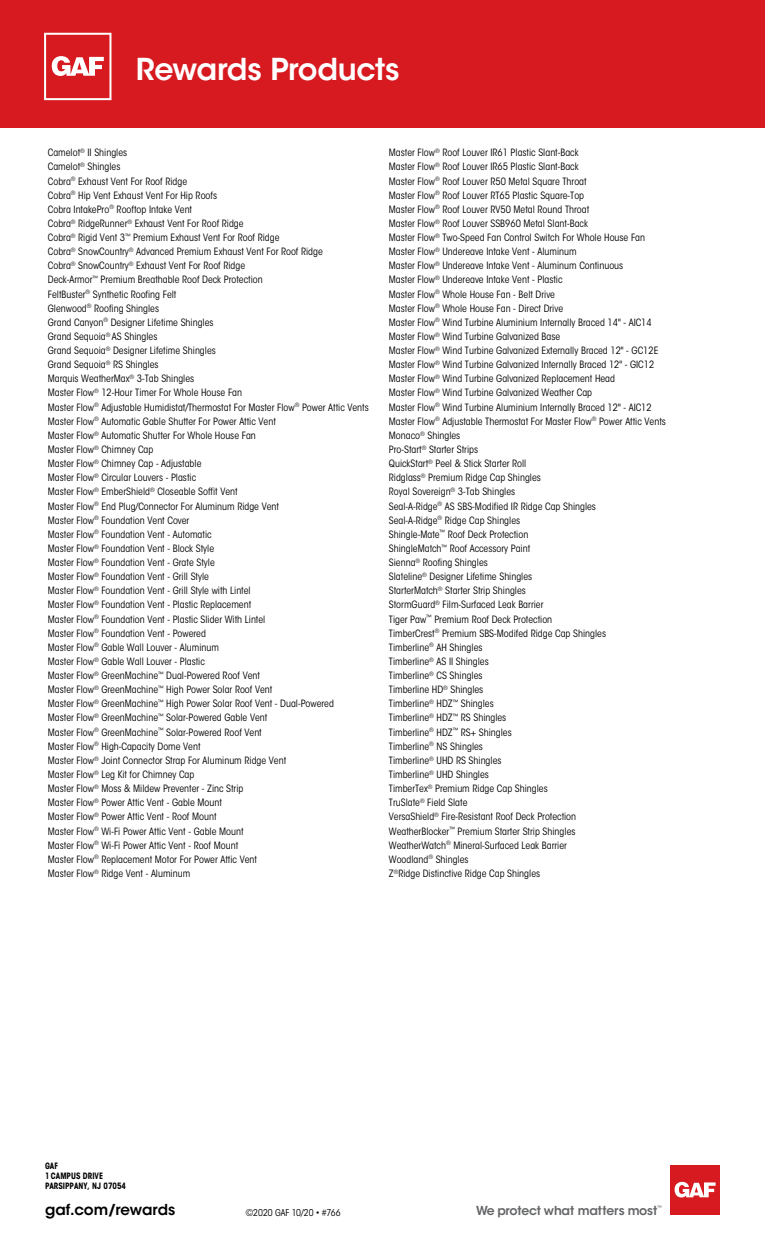
<style>
.page{position:relative;width:765px;height:1260px;background:#fff}
.page>*{position:absolute;margin:0;border:0;box-sizing:border-box;transform-origin:0 0}
.t1{font:600 30px "ITC Avant Garde Std";letter-spacing:-.015em;color:#fff}
.t2{font:600 15px "ITC Avant Garde Std";color:#000}
.t3{font:600 12.38px "ITC Avant Garde Std";letter-spacing:-.02em;color:#636466}
.t4{font:condensed 10px/14.1px "ITC Avant Garde Std";color:#000}
.t5{font:condensed 9.38px "ITC Avant Garde Std";letter-spacing:-.005em;color:#000}
.t6{font:700 condensed 8.62px/10.4px "ITC Avant Garde Std";color:#000;scale:.93 1}
.t7{font:500 4.75px "ITC Avant Garde Std";color:#636466}
</style>
<div class="page">
<div style="left:0;top:0;width:765px;height:128px;background:#d71920"></div>
<svg style="left:44px;top:33px;width:67px;height:67px"></svg>
<div style="left:670px;top:1165px;width:50px;height:50px;background:#d71920"></div>
<svg style="left:675px;top:1182px;width:41px;height:16px"></svg>
<h1 class="t1" style="left:136px;top:50px;width:265px">Rewards Products</h1>
<p class="t4" style="left:48px;top:146px;width:322px">Camelot<sup>®</sup> II Shingles<br>Camelot<sup>®</sup> Shingles<br>Cobra<sup>®</sup> Exhaust Vent For Roof Ridge<br>Cobra<sup>®</sup> Hip Vent Exhaust Vent For Hip Roofs<br>Cobra IntakePro<sup>®</sup> Rooftop Intake Vent<br>Cobra<sup>®</sup> RidgeRunner<sup>®</sup> Exhaust Vent For Roof Ridge<br>Cobra<sup>®</sup> Rigid Vent 3<sup>™</sup> Premium Exhaust Vent For Roof Ridge<br>Cobra<sup>®</sup> SnowCountry<sup>®</sup> Advanced Premium Exhaust Vent For Roof Ridge<br>Cobra<sup>®</sup> SnowCountry<sup>®</sup> Exhaust Vent For Roof Ridge<br>Deck-Armor<sup>™</sup> Premium Breathable Roof Deck Protection<br>FeltBuster<sup>®</sup> Synthetic Roofing Felt<br>Glenwood<sup>®</sup> Roofing Shingles<br>Grand Canyon<sup>®</sup> Designer Lifetime Shingles<br>Grand Sequoia<sup>®</sup> AS Shingles<br>Grand Sequoia<sup>®</sup> Designer Lifetime Shingles<br>Grand Sequoia<sup>®</sup> RS Shingles<br>Marquis WeatherMax<sup>®</sup> 3-Tab Shingles<br>Master Flow<sup>®</sup> 12-Hour Timer For Whole House Fan<br>Master Flow<sup>®</sup> Adjustable Humidistat/Thermostat For Master Flow<sup>®</sup> Power Attic Vents Master Flow<sup>®</sup> Automatic Gable Shutter For Power Attic Vent<br>Master Flow<sup>®</sup> Automatic Shutter For Whole House Fan<br>Master Flow<sup>®</sup> Chimney Cap<br>Master Flow<sup>®</sup> Chimney Cap - Adjustable<br>Master Flow<sup>®</sup> Circular Louvers - Plastic<br>Master Flow<sup>®</sup> EmberShield<sup>®</sup> Closeable Soffit Vent<br>Master Flow<sup>®</sup> End Plug/Connector For Aluminum Ridge Vent<br>Master Flow<sup>®</sup> Foundation Vent Cover<br>Master Flow<sup>®</sup> Foundation Vent - Automatic<br>Master Flow<sup>®</sup> Foundation Vent - Block Style<br>Master Flow<sup>®</sup> Foundation Vent - Grate Style<br>Master Flow<sup>®</sup> Foundation Vent - Grill Style<br>Master Flow<sup>®</sup> Foundation Vent - Grill Style with Lintel<br>Master Flow<sup>®</sup> Foundation Vent - Plastic Replacement<br>Master Flow<sup>®</sup> Foundation Vent - Plastic Slider With Lintel<br>Master Flow<sup>®</sup> Foundation Vent - Powered<br>Master Flow<sup>®</sup> Gable Wall Louver - Aluminum<br>Master Flow<sup>®</sup> Gable Wall Louver - Plastic<br>Master Flow<sup>®</sup> GreenMachine<sup>™</sup> Dual-Powered Roof Vent<br>Master Flow<sup>®</sup> GreenMachine<sup>™</sup> High Power Solar Roof Vent<br>Master Flow<sup>®</sup> GreenMachine<sup>™</sup> High Power Solar Roof Vent - Dual-Powered<br>Master Flow<sup>®</sup> GreenMachine<sup>™</sup> Solar-Powered Gable Vent<br>Master Flow<sup>®</sup> GreenMachine<sup>™</sup> Solar-Powered Roof Vent<br>Master Flow<sup>®</sup> High-Capacity Dome Vent<br>Master Flow<sup>®</sup> Joint Connector Strap For Aluminum Ridge Vent<br>Master Flow<sup>®</sup> Leg Kit for Chimney Cap<br>Master Flow<sup>®</sup> Moss &amp; Mildew Preventer - Zinc Strip<br>Master Flow<sup>®</sup> Power Attic Vent - Gable Mount<br>Master Flow<sup>®</sup> Power Attic Vent - Roof Mount<br>Master Flow<sup>®</sup> Wi-Fi Power Attic Vent - Gable Mount<br>Master Flow<sup>®</sup> Wi-Fi Power Attic Vent - Roof Mount<br>Master Flow<sup>®</sup> Replacement Motor For Power Attic Vent<br>Master Flow<sup>®</sup> Ridge Vent - Aluminum</p>
<p class="t4" style="left:389px;top:146px;width:278px">Master Flow<sup>®</sup> Roof Louver IR61 Plastic Slant-Back<br>Master Flow<sup>®</sup> Roof Louver IR65 Plastic Slant-Back<br>Master Flow<sup>®</sup> Roof Louver R50 Metal Square Throat<br>Master Flow<sup>®</sup> Roof Louver RT65 Plastic Square-Top<br>Master Flow<sup>®</sup> Roof Louver RV50 Metal Round Throat<br>Master Flow<sup>®</sup> Roof Louver SSB960 Metal Slant-Back<br>Master Flow<sup>®</sup> Two-Speed Fan Control Switch For Whole House Fan Master Flow<sup>®</sup> Undereave Intake Vent - Aluminum<br>Master Flow<sup>®</sup> Undereave Intake Vent - Aluminum Continuous<br>Master Flow<sup>®</sup> Undereave Intake Vent - Plastic<br>Master Flow<sup>®</sup> Whole House Fan - Belt Drive<br>Master Flow<sup>®</sup> Whole House Fan - Direct Drive<br>Master Flow<sup>®</sup> Wind Turbine Aluminium Internally Braced 14" - AIC14<br>Master Flow<sup>®</sup> Wind Turbine Galvanized Base<br>Master Flow<sup>®</sup> Wind Turbine Galvanized Externally Braced 12" - GC12E Master Flow<sup>®</sup> Wind Turbine Galvanized Internally Braced 12" - GIC12<br>Master Flow<sup>®</sup> Wind Turbine Galvanized Replacement Head<br>Master Flow<sup>®</sup> Wind Turbine Galvanized Weather Cap<br>Master Flow<sup>®</sup> Wind Turbine Aluminium Internally Braced 12" - AIC12<br>Master Flow<sup>®</sup> Adjustable Thermostat For Master Flow<sup>®</sup> Power Attic Vents Monaco<sup>®</sup> Shingles<br>Pro-Start<sup>®</sup> Starter Strips<br>QuickStart<sup>®</sup> Peel &amp; Stick Starter Roll<br>Ridglass<sup>®</sup> Premium Ridge Cap Shingles<br>Royal Sovereign<sup>®</sup> 3-Tab Shingles<br>Seal-A-Ridge<sup>®</sup> AS SBS-Modified IR Ridge Cap Shingles<br>Seal-A-Ridge<sup>®</sup> Ridge Cap Shingles<br>Shingle-Mate<sup>™</sup> Roof Deck Protection<br>ShingleMatch<sup>™</sup> Roof Accessory Paint<br>Sienna<sup>®</sup> Roofing Shingles<br>Slateline<sup>®</sup> Designer Lifetime Shingles<br>StarterMatch<sup>®</sup> Starter Strip Shingles<br>StormGuard<sup>®</sup> Film-Surfaced Leak Barrier<br>Tiger Paw<sup>™</sup> Premium Roof Deck Protection<br>TimberCrest<sup>®</sup> Premium SBS-Modifed Ridge Cap Shingles<br>Timberline<sup>®</sup> AH Shingles<br>Timberline<sup>®</sup> AS II Shingles<br>Timberline<sup>®</sup> CS Shingles<br>Timberline HD<sup>®</sup> Shingles<br>Timberline<sup>®</sup> HDZ<sup>™</sup> Shingles<br>Timberline<sup>®</sup> HDZ<sup>™</sup> RS Shingles<br>Timberline<sup>®</sup> HDZ<sup>™</sup> RS+ Shingles<br>Timberline<sup>®</sup> NS Shingles<br>Timberline<sup>®</sup> UHD RS Shingles<br>Timberline<sup>®</sup> UHD Shingles<br>TimberTex<sup>®</sup> Premium Ridge Cap Shingles<br>TruSlate<sup>®</sup> Field Slate<br>VersaShield<sup>®</sup> Fire-Resistant Roof Deck Protection<br>WeatherBlocker<sup>™</sup> Premium Starter Strip Shingles<br>WeatherWatch<sup>®</sup> Mineral-Surfaced Leak Barrier<br>Woodland<sup>®</sup> Shingles<br>Z<sup>®</sup>Ridge Distinctive Ridge Cap Shingles</p>
<p class="t6" style="left:45px;top:1160px;width:89px">GAF<br>1 CAMPUS DRIVE<br>PARSIPPANY, NJ 07054</p>
<h2 class="t2" style="left:45px;top:1200px;width:132px">gaf.com/rewards</h2>
<p class="t3" style="left:476px;top:1202px;width:183px">We protect what matters most</p>
<p class="t7" style="left:658px;top:1204px;width:6px">™</p>
<p class="t5" style="left:246px;top:1207px;width:96px">©2020 GAF 10/20 • #766</p>
</div>
